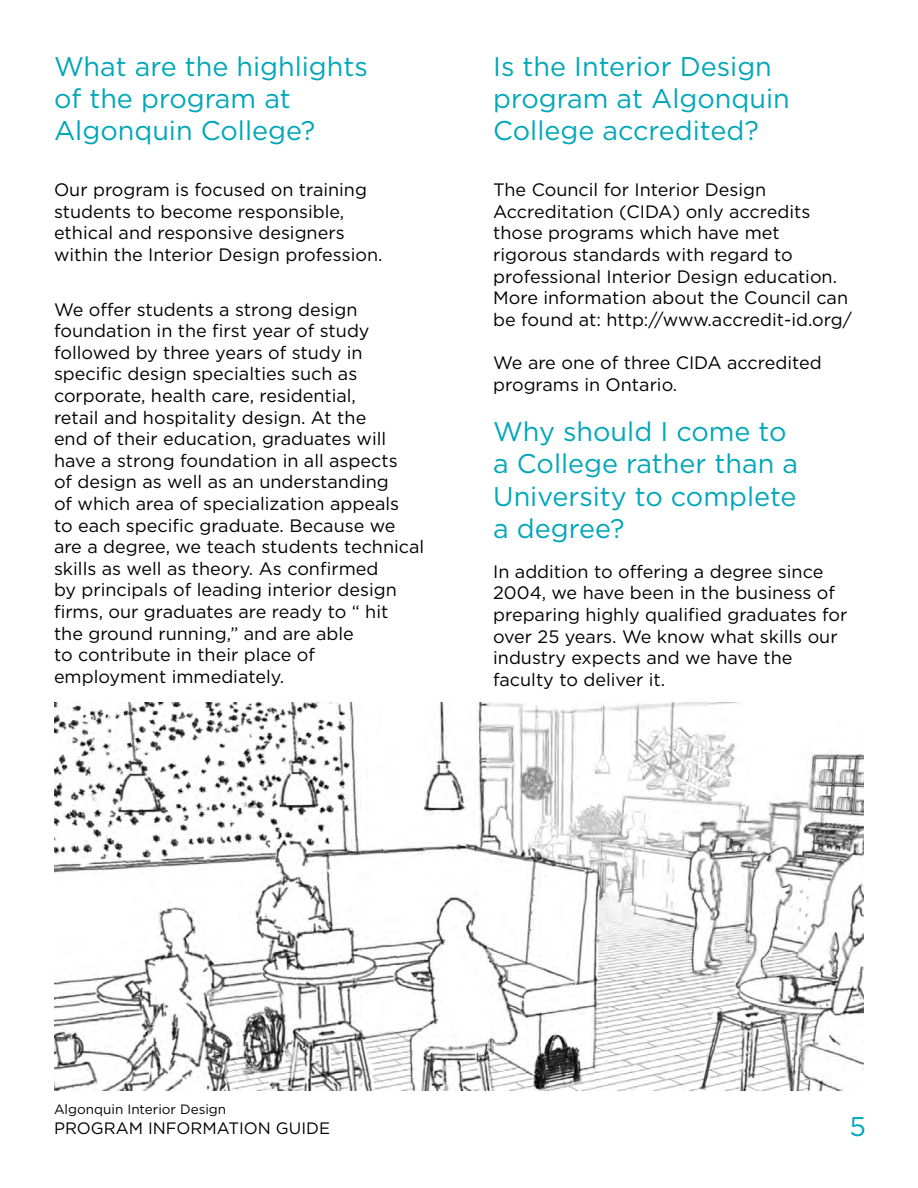
<style>
.page{position:relative;width:918px;height:1188px;background:#fff}
.page>*{position:absolute;margin:0;border:0;box-sizing:border-box;transform-origin:0 0}
.t1{font:27px/32.4px "Gotham";color:#00a7b8}
.t2{font:18px/21.6px "Gotham";color:#000}
.t3{font:16.5px "Gotham";color:#000}
.t4{font:13.5px "Gotham";color:#000}
</style>
<div class="page">
<img style="left:55px;top:702px;width:809px;height:389px">
<h1 class="t1" style="left:54px;top:49px;width:315px">What are the highlights of the program at<br>Algonquin College?</h1>
<h1 class="t1" style="left:493px;top:49px;width:298px">Is the Interior Design program at Algonquin<br>College accredited?</h1>
<p class="t2" style="left:493px;top:179px;width:360px">The Council for Interior Design Accreditation (CIDA) only accredits those programs which have met rigorous standards with regard to professional Interior Design education.<br>More information about the Council can be found at: http://www.accredit-id.org/</p>
<p class="t2" style="left:493px;top:351px;width:330px">We are one of three CIDA accredited programs in Ontario.</p>
<h1 class="t1" style="left:493px;top:415px;width:306px">Why should I come to a College rather than a<br>University to complete a degree?</h1>
<p class="t2" style="left:493px;top:560px;width:356px">In addition to offering a degree since 2004, we have been in the business of preparing highly qualified graduates for over 25 years. We know what skills our industry expects and we have the faculty to deliver it.</p>
<p class="t2" style="left:54px;top:179px;width:330px">Our program is focused on training students to become responsible, ethical and responsive designers within the Interior Design profession.</p>
<p class="t2" style="left:54px;top:298px;width:372px">We offer students a strong design foundation in the first year of study followed by three years of study in specific design specialties such as corporate, health care, residential,<br>retail and hospitality design. At the<br>end of their education, graduates will have a strong foundation in all aspects<br>of design as well as an understanding<br>of which area of specialization appeals<br>to each specific graduate. Because we are a degree, we teach students technical skills as well as theory. As confirmed<br>by principals of leading interior design firms, our graduates are ready to “ hit<br>the ground running,” and are able<br>to contribute in their place of employment immediately.</p>
<p class="t4" style="left:54px;top:1101px;width:174px">Algonquin Interior Design</p>
<p class="t3" style="left:54px;top:1118px;width:278px">PROGRAM INFORMATION GUIDE</p>
<h1 class="t1" style="left:850px;top:1109px;width:18px">5</h1>
</div>
